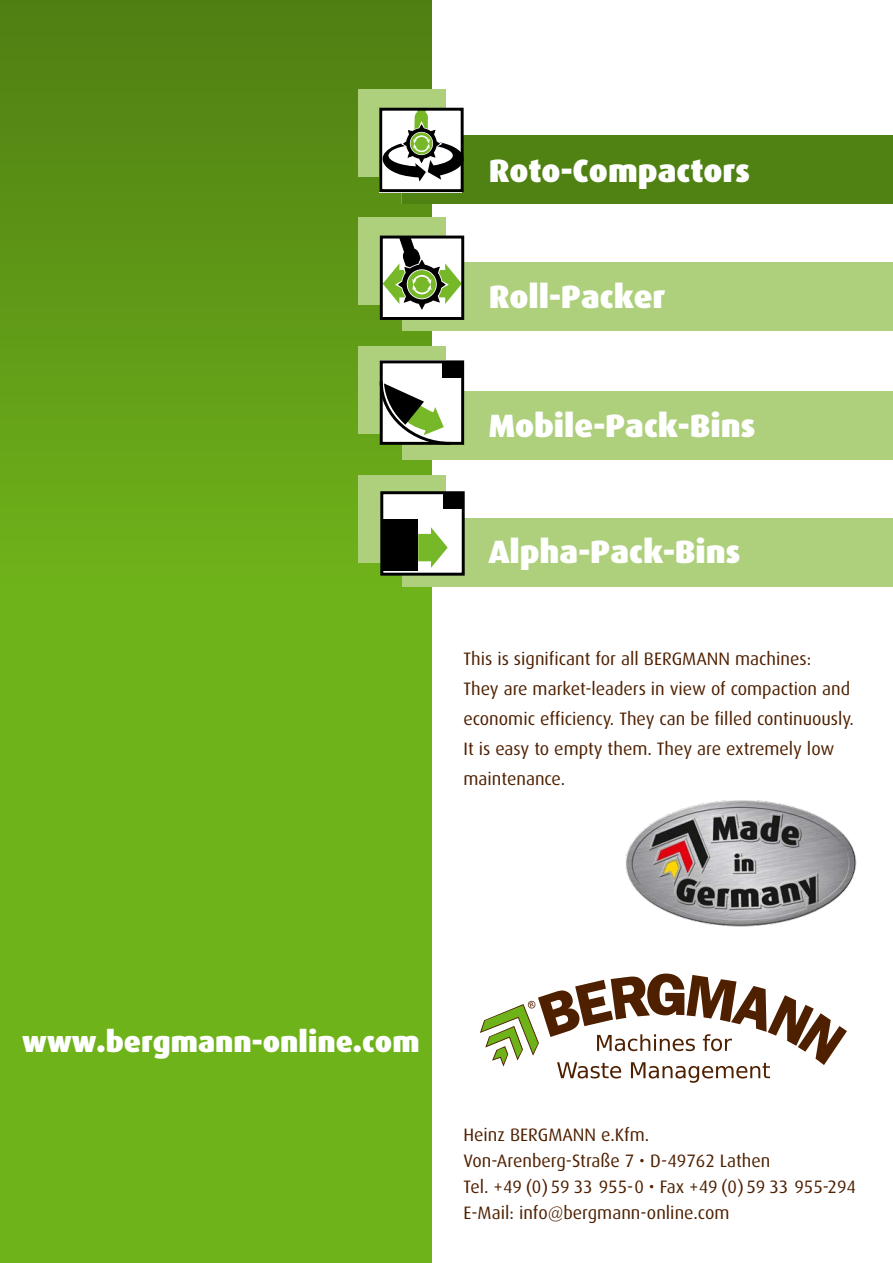
<style>
.page{position:relative;width:893px;height:1263px;background:#fff}
.page>*{position:absolute;margin:0;border:0;box-sizing:border-box;transform-origin:0 0}
.t1{font:900 32.4px "Dax";color:#fff}
.t2{font:900 29.55px "Dax";color:#fff}
.t3{font:18px/30.2px "Dax";color:#4f2000}
</style>
<div class="page">
<div style="left:0;top:0;width:432px;height:1263px;background:#6fb31b"></div>
<div style="left:0;top:0;width:432px;height:585px;background:linear-gradient(to bottom,#507f13,#6fb31b)"></div>
<div style="left:403px;top:262px;width:490px;height:69px;background:#aed07d"></div>
<div style="left:359px;top:217px;width:87px;height:88px;background:#aed07d"></div>
<div style="left:359px;top:346px;width:87px;height:88px;background:#aed07d"></div>
<div style="left:359px;top:475px;width:87px;height:87px;background:#aed07d"></div>
<div style="left:403px;top:391px;width:490px;height:69px;background:#aed07d"></div>
<div style="left:381px;top:361px;width:82px;height:82px;background:#fff"></div>
<div style="left:380px;top:360px;width:84px;height:85px;border:3px solid #000"></div>
<div style="left:442px;top:363px;width:20px;height:15px;background:#000"></div>
<svg style="left:379px;top:378px;width:75px;height:67px"></svg>
<div style="left:380px;top:236px;width:84px;height:84px;border:3px solid #000"></div>
<svg style="left:383px;top:236px;width:79px;height:81px;background:#aebc9e"></svg>
<svg style="left:480px;top:973px;width:367px;height:110px"></svg>
<img style="left:625px;top:800px;width:232px;height:127px">
<div style="left:403px;top:518px;width:490px;height:68px;background:#aed07d"></div>
<div style="left:381px;top:492px;width:81px;height:81px;background:#fff"></div>
<svg style="left:418px;top:527px;width:30px;height:41px"></svg>
<div style="left:380px;top:491px;width:84px;height:85px;border:3px solid #000"></div>
<div style="left:383px;top:520px;width:35px;height:51px;background:#000"></div>
<div style="left:443px;top:494px;width:19px;height:15px;background:#000"></div>
<div style="left:402px;top:136px;width:491px;height:68px;background:#508113"></div>
<div style="left:359px;top:90px;width:87px;height:87px;background:#aed07d"></div>
<div style="left:379px;top:108px;width:83px;height:84px;background:#fff"></div>
<div style="left:379px;top:108px;width:85px;height:84px;border:3px solid #000"></div>
<svg style="left:383px;top:108px;width:81px;height:74px"></svg>
<h1 class="t1" style="left:489px;top:152px;width:263px">Roto-Compactors</h1>
<h1 class="t1" style="left:489px;top:278px;width:178px">Roll-Packer</h1>
<h1 class="t1" style="left:489px;top:407px;width:268px">Mobile-Pack-Bins</h1>
<h1 class="t1" style="left:489px;top:533px;width:253px">Alpha-Pack-Bins</h1>
<p class="t3" style="left:463px;top:644px;width:392px">This is significant for all BERGMANN machines:<br>They are market-leaders in view of compaction and economic efficiency. They can be filled continuously.<br>It is easy to empty them. They are extremely low maintenance.</p>
<h2 class="t2" style="left:22px;top:1025px;width:399px">www.bergmann-online.com</h2>
<p class="t3" style="left:463px;top:1122px;width:394px;line-height:25.8px">Heinz BERGMANN e.Kfm.<br>Von-Arenberg-Straße 7 • D-49762 Lathen<br>Tel. +49 (0) 59 33 955-0 • Fax +49 (0) 59 33 955-294<br>E-Mail: info@bergmann-online.com</p>
</div>
